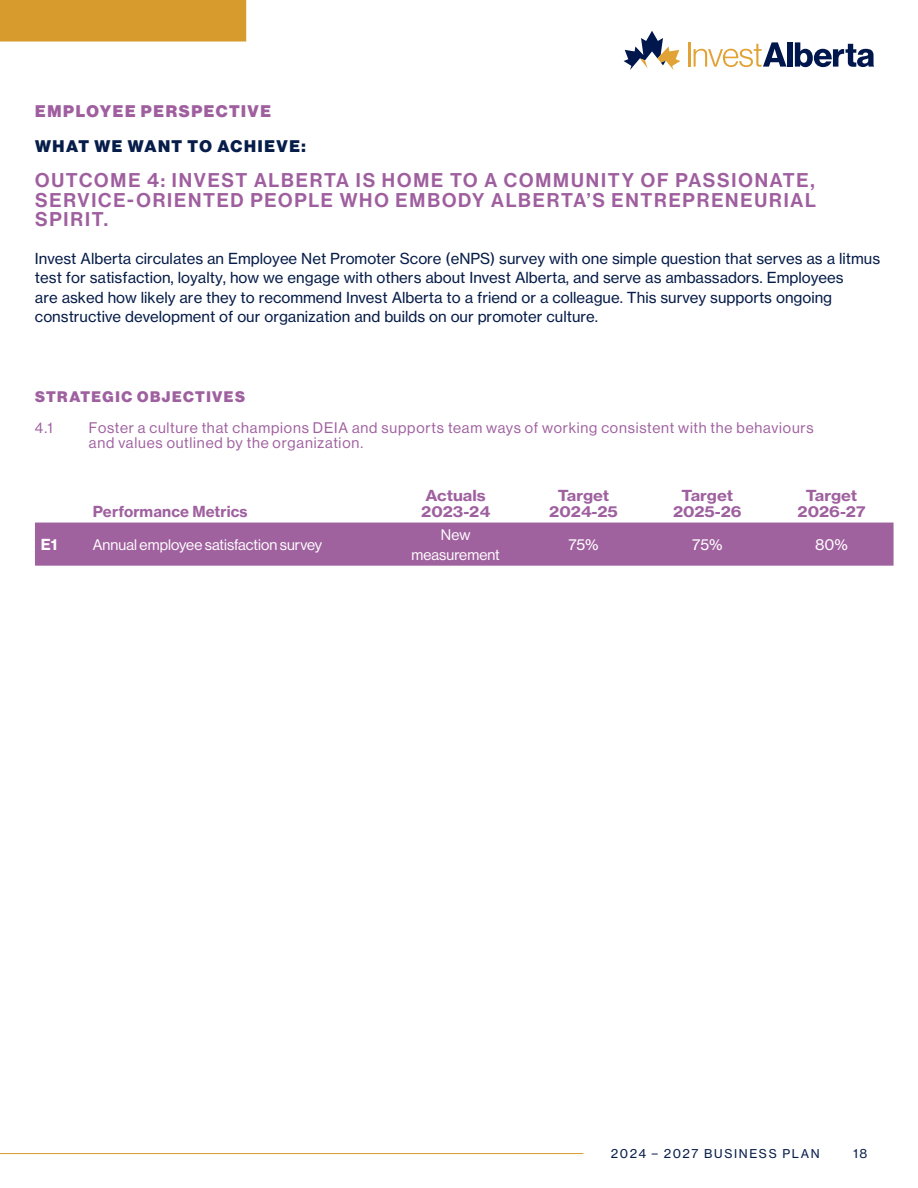
<style>
.page{position:relative;width:918px;height:1188px;background:#fff}
.page>*{position:absolute;margin:0;border:0;box-sizing:border-box;transform-origin:0 0}
.t1{font:19.5px/19.5px "N Haas Grotesk DS Pro 65 Md";letter-spacing:.09em;color:#9f5f9f;text-align:justify}
.t2{font:16.5px "N Haas Grotesk DS Pro 95 Blk";letter-spacing:.095em;color:#071d49}
.t3{font:16.5px "N Haas Grotesk DS Pro 95 Blk";letter-spacing:.095em;color:#9f5f9f}
.t4{font:15px/19.5px "N Haas Grotesk TX Pro 55 Rg";color:#071d49}
.t5{font:15px/15px "N Haas Grotesk DS Pro 55 Rg";letter-spacing:.055em;color:#9f609f}
.t6{font:15px/15.9px "N Haas Grotesk TX Pro 75 Bd";color:#9f609f;text-align:center;scale:1.1 1}
.t7{font:15px/19.5px "N Haas Grotesk DS Pro 55 Rg";letter-spacing:.005em;color:#fff;text-align:center}
.t8{font:15px "N Haas Grotesk DS Pro 95 Blk";letter-spacing:.095em;color:#9f609f}
.t9{font:15px "N Haas Grotesk TX Pro 75 Bd";color:#9f609f}
.t10{font:15px "N Haas Grotesk TX Pro 55 Rg";color:#fff}
.t11{font:15px "N Haas Grotesk TX Pro 75 Bd";color:#fff}
.t12{font:12px "N Haas Grotesk TX Pro 55 Rg";letter-spacing:.13em;color:#071d49}
</style>
<div class="page">
<div style="left:0;top:0;width:246px;height:42px;background:#d69a2d"></div>
<hr style="left:0;top:1153px;width:583px;height:1px;background:#d69a2d">
<hr style="left:688px;top:42px;width:3px;height:25px;background:#e2a336">
<svg style="left:694px;top:42px;width:93px;height:25px"></svg>
<div style="left:787px;top:42px;width:6px;height:25px;background:#00174d"></div>
<svg style="left:795px;top:42px;width:79px;height:25px"></svg>
<svg style="left:624px;top:31px;width:56px;height:39px"></svg>
<div style="left:35px;top:523px;width:859px;height:43px;background:#a0619f"></div>
<p class="t3" style="left:35px;top:101px;width:237px">EMPLOYEE PERSPECTIVE</p>
<p class="t2" style="left:35px;top:136px;width:272px">WHAT WE WANT TO ACHIEVE:</p>
<h1 class="t1" style="left:35px;top:171px;width:782px">OUTCOME 4: INVEST ALBERTA IS HOME TO A COMMUNITY OF PASSIONATE, SERVICE-ORIENTED PEOPLE WHO EMBODY ALBERTA’S ENTREPRENEURIAL SPIRIT.</h1>
<p class="t4" style="left:35px;top:248px;width:847px">Invest Alberta circulates an Employee Net Promoter Score (eNPS) survey with one simple question that serves as a litmus test for satisfaction, loyalty, how we engage with others about Invest Alberta, and serve as ambassadors. Employees<br>are asked how likely are they to recommend Invest Alberta to a friend or a colleague. This survey supports ongoing constructive development of our organization and builds on our promoter culture.</p>
<p class="t8" style="left:35px;top:388px;width:211px">STRATEGIC OBJECTIVES</p>
<p class="t5" style="left:35px;top:420px;width:19px">4.1</p>
<p class="t5" style="left:89px;top:420px;width:726px">Foster a culture that champions DEIA and supports team ways of working consistent with the behaviours and values outlined by the organization.</p>
<p class="t9" style="left:93px;top:502px;width:156px">Performance Metrics</p>
<p class="t6" style="left:421px;top:487px;width:64px;text-align:left">Actuals<br>2023-24</p>
<p class="t6" style="left:549px;top:487px;width:64px">Target<br>2024-25</p>
<p class="t6" style="left:673px;top:487px;width:64px">Target<br>2025-26</p>
<p class="t6" style="left:797px;top:487px;width:63px">Target<br>2026-27</p>
<p class="t11" style="left:41px;top:535px;width:18px">E1</p>
<p class="t7" style="left:93px;top:535px;width:231px">Annual employee satisfaction survey</p>
<p class="t7" style="left:411px;top:525px;width:90px">New measurement</p>
<p class="t10" style="left:569px;top:535px;width:32px">75%</p>
<p class="t10" style="left:692px;top:535px;width:32px">75%</p>
<p class="t10" style="left:815px;top:535px;width:34px">80%</p>
<p class="t12" style="left:611px;top:1147px;width:210px">2024 – 2027 BUSINESS PLAN</p>
<p class="t12" style="left:853px;top:1147px;width:16px">18</p>
</div>
